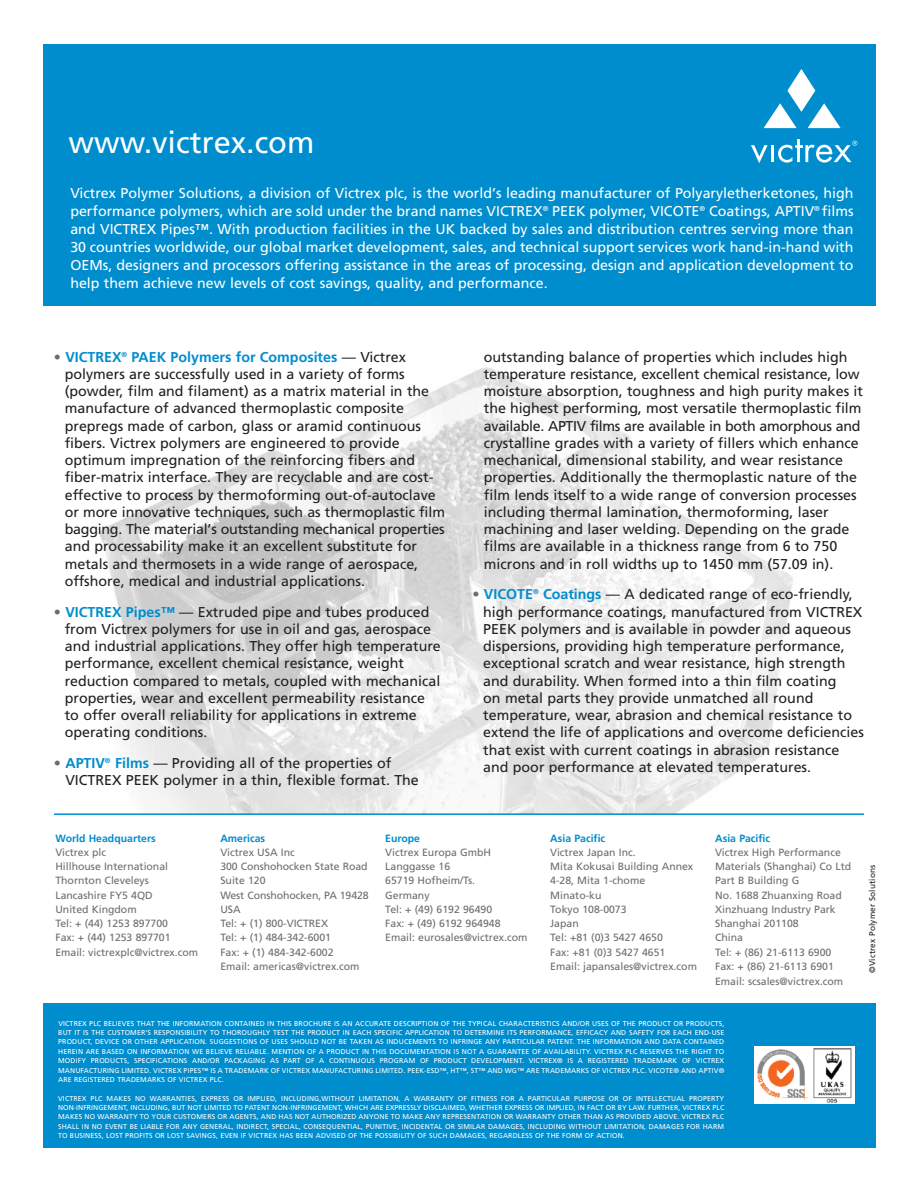
<style>
.page{position:relative;width:918px;height:1188px;background:#fff}
.page>*{position:absolute;margin:0;border:0;box-sizing:border-box;transform-origin:0 0}
.t1{font:30.75px "Frutiger";color:#fff}
.t2{font:14.25px/17.2px "Frutiger";color:#231f20}
.t3{font:14.25px/18px "Frutiger";color:#fff;text-align:justify}
.t4{font:10.5px/14.2px "Frutiger";color:#6c6d70}
.t5{font:700 10.5px "Frutiger";color:#008dce}
.t6{font:8.25px "Frutiger";letter-spacing:.015em;color:#231f20}
.t7{font:7.05px/9.4px "Frutiger";letter-spacing:.015em;color:#fff;text-align:justify}
.s1{color:#6c6d70}
.s2{font-weight:700;color:#008dce}
</style>
<div class="page">
<img style="left:100px;top:367px;width:693px;height:446px">
<hr style="left:54px;top:813px;width:810px;height:2px;background:#008dce">
<div style="left:43px;top:1003px;width:833px;height:144px;background:#008dce"></div>
<img style="left:755px;top:1046px;width:100px;height:57px">
<div style="left:43px;top:45px;width:833px;height:261px;background:#008dce"></div>
<svg style="left:764px;top:69px;width:77px;height:59px"></svg>
<svg style="left:751px;top:145px;width:17px;height:18px"></svg>
<hr style="left:771px;top:145px;width:3px;height:17px;background:#fff">
<svg style="left:778px;top:139px;width:79px;height:24px"></svg>
<h1 class="t1" style="left:69px;top:130px;width:247px">www.victrex.com</h1>
<p class="t3" style="left:70px;top:185px;width:785px">Victrex Polymer Solutions, a division of Victrex plc, is the world’s leading manufacturer of Polyaryletherketones, high performance polymers, which are sold under the brand names VICTREX<sup>®</sup> PEEK polymer, VICOTE<sup>®</sup> Coatings, APTIV<sup>®</sup> films and VICTREX Pipes™. With production facilities in the UK backed by sales and distribution centres serving more than 30 countries worldwide, our global market development, sales, and technical support services work hand-in-hand with OEMs, designers and processors offering assistance in the areas of processing, design and application development to help them achieve new levels of cost savings, quality, and performance.</p>
<p class="t2" style="left:65px;top:349px;width:382px;text-indent:-11px"><span class="s1">•</span> <span class="s2">VICTREX</span><sup>®</sup> <span class="s2">PAEK Polymers for Composites</span> — Victrex polymers are successfully used in a variety of forms (powder, film and filament) as a matrix material in the manufacture of advanced thermoplastic composite prepregs made of carbon, glass or aramid continuous fibers. Victrex polymers are engineered to provide optimum impregnation of the reinforcing fibers and fiber-matrix interface. They are recyclable and are cost&shy;effective to process by thermoforming out-of-autoclave or more innovative techniques, such as thermoplastic film bagging. The material’s outstanding mechanical properties and processability make it an excellent substitute for metals and thermosets in a wide range of aerospace, offshore, medical and industrial applications.</p>
<p class="t2" style="left:65px;top:604px;width:378px;text-indent:-11px"><span class="s1">•</span> <span class="s2">VICTREX Pipes™</span> — Extruded pipe and tubes produced from Victrex polymers for use in oil and gas, aerospace and industrial applications. They offer high temperature performance, excellent chemical resistance, weight reduction compared to metals, coupled with mechanical properties, wear and excellent permeability resistance to offer overall reliability for applications in extreme operating conditions.</p>
<p class="t2" style="left:65px;top:756px;width:355px;text-indent:-11px"><span class="s1">•</span> <span class="s2">APTIV</span><sup>®</sup> <span class="s2">Films</span> — Providing all of the properties of<br>VICTREX PEEK polymer in a thin, flexible format. The</p>
<p class="t2" style="left:484px;top:349px;width:381px">outstanding balance of properties which includes high temperature resistance, excellent chemical resistance, low moisture absorption, toughness and high purity makes it the highest performing, most versatile thermoplastic film available. APTIV films are available in both amorphous and crystalline grades with a variety of fillers which enhance mechanical, dimensional stability, and wear resistance properties. Additionally the thermoplastic nature of the film lends itself to a wide range of conversion processes including thermal lamination, thermoforming, laser machining and laser welding. Depending on the grade films are available in a thickness range from 6 to 750 microns and in roll widths up to 1450 mm (57.09 in).</p>
<p class="t2" style="left:483px;top:587px;width:382px;text-indent:-11px"><span class="s1">•</span> <span class="s2">VICOTE</span><sup>®</sup> <span class="s2">Coatings</span> — A dedicated range of eco-friendly, high performance coatings, manufactured from VICTREX PEEK polymers and is available in powder and aqueous dispersions, providing high temperature performance, exceptional scratch and wear resistance, high strength and durability. When formed into a thin film coating<br>on metal parts they provide unmatched all round temperature, wear, abrasion and chemical resistance to extend the life of applications and overcome deficiencies that exist with current coatings in abrasion resistance and poor performance at elevated temperatures.</p>
<p class="t5" style="left:55px;top:834px;width:102px">World Headquarters</p>
<p class="t4" style="left:55px;top:846px;width:144px">Victrex plc<br>Hillhouse International<br>Thornton Cleveleys<br>Lancashire FY5 4QD<br>United Kingdom<br>Tel: + (44) 1253 897700<br>Fax: + (44) 1253 897701<br>Email: victrexplc@victrex.com</p>
<p class="t5" style="left:220px;top:834px;width:46px">Americas</p>
<p class="t4" style="left:220px;top:846px;width:150px">Victrex USA Inc<br>300 Conshohocken State Road<br>Suite 120<br>West Conshohocken, PA 19428<br>USA<br>Tel: + (1) 800-VICTREX<br>Tel: + (1) 484-342-6001<br>Fax: + (1) 484-342-6002<br>Email: americas@victrex.com</p>
<p class="t5" style="left:385px;top:834px;width:36px">Europe</p>
<p class="t4" style="left:385px;top:846px;width:144px">Victrex Europa GmbH<br>Langgasse 16<br>65719 Hofheim/Ts.<br>Germany<br>Tel: + (49) 6192 96490<br>Fax: + (49) 6192 964948<br>Email: eurosales@victrex.com</p>
<p class="t5" style="left:550px;top:834px;width:57px">Asia Pacific</p>
<p class="t4" style="left:550px;top:846px;width:148px">Victrex Japan Inc.<br>Mita Kokusai Building Annex<br>4-28, Mita 1-chome<br>Minato-ku<br>Tokyo 108-0073<br>Japan<br>Tel: +81 (0)3 5427 4650<br>Fax: +81 (0)3 5427 4651<br>Email: japansales@victrex.com</p>
<p class="t5" style="left:715px;top:834px;width:57px">Asia Pacific</p>
<p class="t4" style="left:715px;top:846px;width:138px">Victrex High Performance<br>Materials (Shanghai) Co Ltd<br>Part B Building G<br>No. 1688 Zhuanxing Road<br>Xinzhuang Industry Park<br>Shanghai 201108<br>China<br>Tel: + (86) 21-6113 6900<br>Fax: + (86) 21-6113 6901<br>Email: scsales@victrex.com</p>
<p class="t7" style="left:58px;top:1019px;width:668px">VICTREX PLC BELIEVES THAT THE INFORMATION CONTAINED IN THIS BROCHURE IS AN ACCURATE DESCRIPTION OF THE TYPICAL CHARACTERISTICS AND/OR USES OF THE PRODUCT OR PRODUCTS, BUT IT IS THE CUSTOMER'S RESPONSIBILITY TO THOROUGHLY TEST THE PRODUCT IN EACH SPECIFIC APPLICATION TO DETERMINE ITS PERFORMANCE, EFFICACY AND SAFETY FOR EACH END-USE PRODUCT, DEVICE OR OTHER APPLICATION. SUGGESTIONS OF USES SHOULD NOT BE TAKEN AS INDUCEMENTS TO INFRINGE ANY PARTICULAR PATENT. THE INFORMATION AND DATA CONTAINED HEREIN ARE BASED ON INFORMATION WE BELIEVE RELIABLE. MENTION OF A PRODUCT IN THIS DOCUMENTATION IS NOT A GUARANTEE OF AVAILABILITY. VICTREX PLC RESERVES THE RIGHT TO MODIFY PRODUCTS, SPECIFICATIONS AND/OR PACKAGING AS PART OF A CONTINUOUS PROGRAM OF PRODUCT DEVELOPMENT. VICTREX® IS A REGISTERED TRADEMARK OF VICTREX MANUFACTURING LIMITED. VICTREX PIPES™ IS A TRADEMARK OF VICTREX MANUFACTURING LIMITED. PEEK-ESD™, HT™, ST™ AND WG™ ARE TRADEMARKS OF VICTREX PLC. VICOTE® AND APTIV® ARE REGISTERED TRADEMARKS OF VICTREX PLC.</p>
<p class="t7" style="left:58px;top:1094px;width:668px">VICTREX PLC MAKES NO WARRANTIES, EXPRESS OR IMPLIED, INCLUDING,WITHOUT LIMITATION, A WARRANTY OF FITNESS FOR A PARTICULAR PURPOSE OR OF INTELLECTUAL PROPERTY NON-INFRINGEMENT, INCLUDING, BUT NOT LIMITED TO PATENT NON-INFRINGEMENT, WHICH ARE EXPRESSLY DISCLAIMED, WHETHER EXPRESS OR IMPLIED, IN FACT OR BY LAW. FURTHER, VICTREX PLC MAKES NO WARRANTY TO YOUR CUSTOMERS OR AGENTS, AND HAS NOT AUTHORIZED ANYONE TO MAKE ANY REPRESENTATION OR WARRANTY OTHER THAN AS PROVIDED ABOVE. VICTREX PLC SHALL IN NO EVENT BE LIABLE FOR ANY GENERAL, INDIRECT, SPECIAL, CONSEQUENTIAL, PUNITIVE, INCIDENTAL OR SIMILAR DAMAGES, INCLUDING WITHOUT LIMITATION, DAMAGES FOR HARM TO BUSINESS, LOST PROFITS OR LOST SAVINGS, EVEN IF VICTREX HAS BEEN ADVISED OF THE POSSIBILITY OF SUCH DAMAGES, REGARDLESS OF THE FORM OF ACTION.</p>
<p class="t6" style="left:869px;top:973px;width:109px;rotate:-90deg">©Victrex Polymer Solutions</p>
</div>
